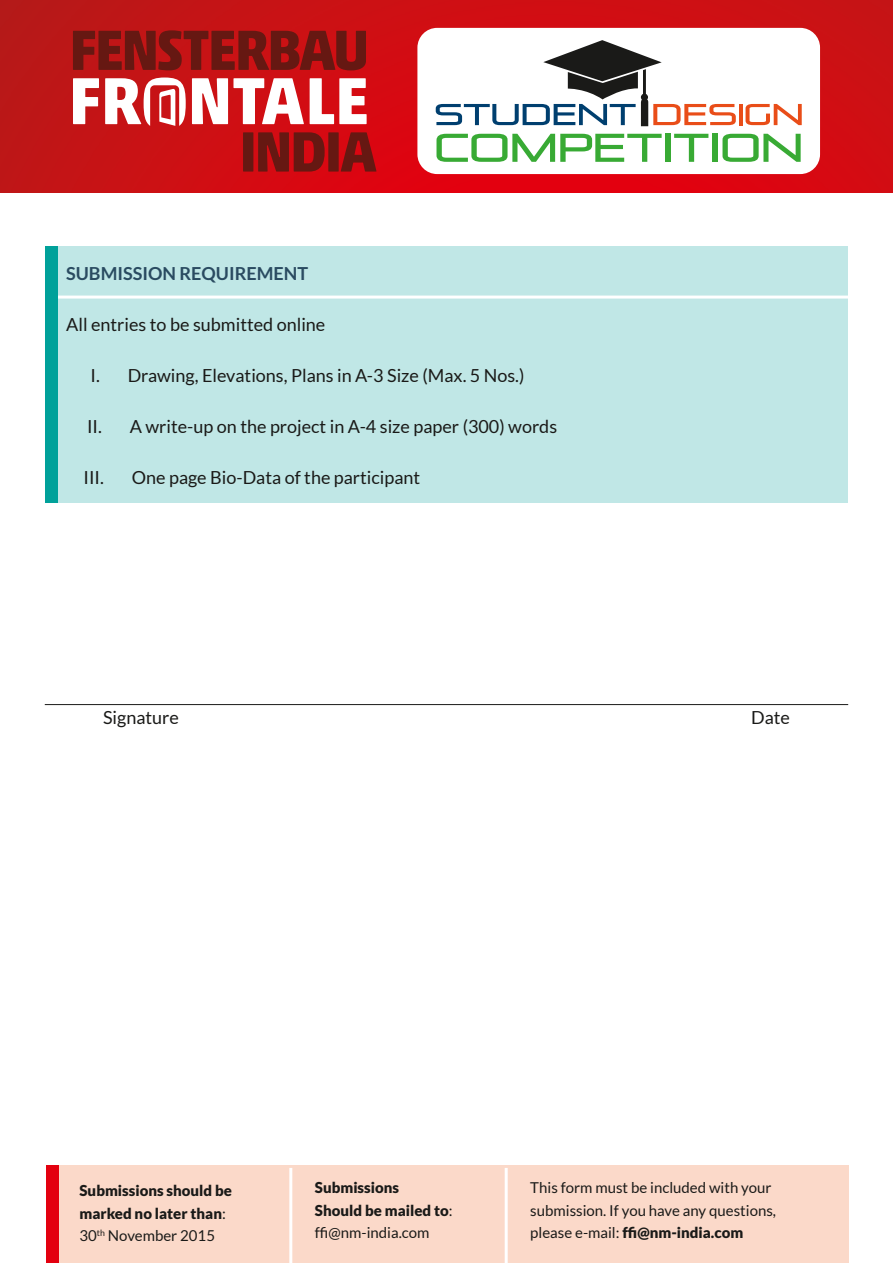
<style>
.page{position:relative;width:893px;height:1263px;background:#fff}
.page>*{position:absolute;margin:0;border:0;box-sizing:border-box;transform-origin:0 0}
.t1{font:18px "Lato";color:#1a1a18}
.t2{font:700 18px "Lato";color:#2a4b61}
.t3{font:900 15px/22.5px "Lato";color:#1a1a18}
.t4{font:15px/22.5px "Lato";color:#1a1a18}
.s1{font-weight:400}
.s2{font-weight:900}
</style>
<div class="page">
<div style="left:45px;top:246px;width:803px;height:256px;background:#c0e7e6"></div>
<img style="left:0;top:0;width:893px;height:192px">
<div style="left:46px;top:1165px;width:803px;height:98px;background:#fbd9c9"></div>
<div style="left:46px;top:1165px;width:12px;height:98px;background:#e3000f"></div>
<svg style="left:73px;top:78px;width:113px;height:48px"></svg>
<svg style="left:73px;top:30px;width:293px;height:40px;background:#881512"></svg>
<svg style="left:192px;top:78px;width:112px;height:46px"></svg>
<svg style="left:310px;top:78px;width:57px;height:46px"></svg>
<svg style="left:243px;top:132px;width:133px;height:40px;background:#8b1211"></svg>
<div style="left:417px;top:28px;width:403px;height:146px;background:#fff;border-radius:20px"></div>
<hr style="left:739px;top:104px;width:4px;height:21px;background:#e94d18">
<svg style="left:745px;top:104px;width:57px;height:21px"></svg>
<svg style="left:436px;top:134px;width:226px;height:28px"></svg>
<div style="left:665px;top:134px;width:5px;height:28px;background:#38aa34"></div>
<svg style="left:674px;top:134px;width:34px;height:28px"></svg>
<div style="left:712px;top:134px;width:5px;height:28px;background:#38aa34"></div>
<svg style="left:722px;top:134px;width:79px;height:28px"></svg>
<svg style="left:436px;top:40px;width:300px;height:86px"></svg>
<hr style="left:289px;top:1168px;width:3px;height:95px;background:#fff">
<hr style="left:505px;top:1168px;width:3px;height:95px;background:#fff">
<hr style="left:45px;top:704px;width:803px;height:1px;background:#1a1a18">
<hr style="left:36px;top:296px;width:819px;height:3px;background:#fff">
<div style="left:45px;top:246px;width:12px;height:256px;background:#00a19a"></div>
<p class="t2" style="left:66px;top:263px;width:243px">SUBMISSION REQUIREMENT</p>
<p class="t1" style="left:66px;top:315px;width:261px">All entries to be submitted online</p>
<p class="t1" style="left:91px;top:366px;width:435px">I. Drawing, Elevations, Plans in A-3 Size (Max. 5 Nos.)</p>
<p class="t1" style="left:87px;top:417px;width:16px">II.</p>
<p class="t1" style="left:130px;top:417px;width:429px">A write-up on the project in A-4 size paper (300) words</p>
<p class="t1" style="left:84px;top:468px;width:22px">III.</p>
<p class="t1" style="left:132px;top:468px;width:290px">One page Bio-Data of the participant</p>
<p class="t1" style="left:103px;top:708px;width:77px">Signature</p>
<p class="t1" style="left:751px;top:708px;width:40px">Date</p>
<p class="t3" style="left:80px;top:1179px;width:154px">Submissions should be marked no later than<span class="s1">:<br>30</span><sup>th</sup> <span class="s1">November 2015</span></p>
<p class="t3" style="left:315px;top:1176px;width:139px">Submissions<br>Should be mailed to<span class="s1">: ffi@nm-india.com</span></p>
<p class="t4" style="left:530px;top:1176px;width:247px">This form must be included with your submission. If you have any questions, please e-mail: <span class="s2">ffi@nm-india.com</span></p>
</div>
